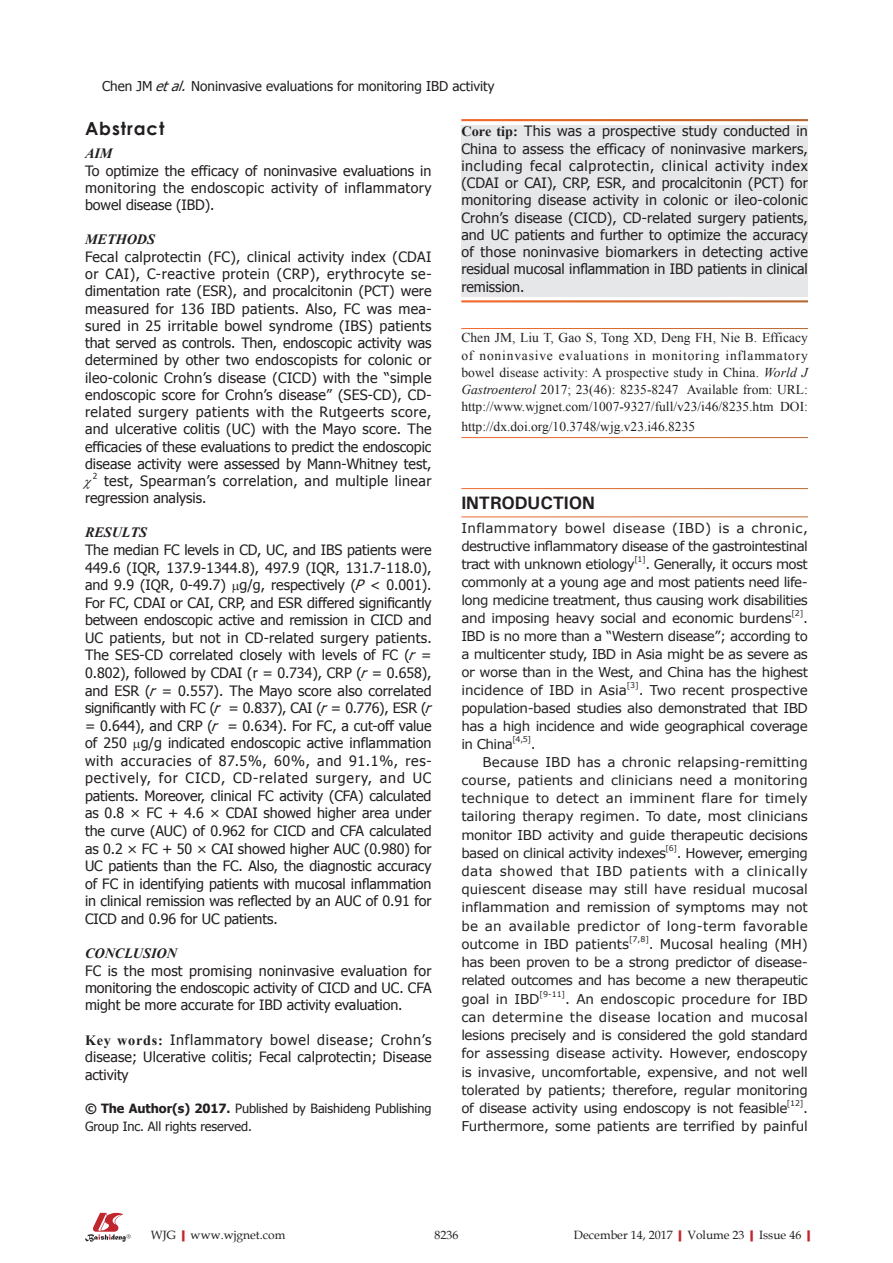
<style>
.page{position:relative;width:893px;height:1263px;background:#fff}
.page>*{position:absolute;margin:0;border:0;box-sizing:border-box;transform-origin:0 0}
.t1{font:700 18px "Univers";letter-spacing:-.01em;color:#231f20}
.t2{font:700 18px "Century Gothic";letter-spacing:.05em;color:#231f20}
.t3{font:14.25px/17.2px "Tahoma";color:#231f20}
.t4{font:14.25px/17.2px "Tahoma";letter-spacing:.03em;color:#231f20}
.t5{font:13.5px/18px "Verdana";letter-spacing:-.025em;color:#231f20;text-align:justify}
.t6{font:13.5px/17.2px "Times New Roman";color:#231f20;text-align:justify}
.t7{font:13.5px "Verdana";letter-spacing:.005em;color:#231f20}
.t8{font:13.5px "Tahoma";color:#231f20}
.t9{font:13.5px "Verdana";letter-spacing:-.005em;color:#231f20}
.t10{font:13.5px "Verdana";letter-spacing:.015em;color:#231f20}
.t11{font:12.75px/18px "Tahoma";letter-spacing:-.005em;color:#231f20}
.t12{font:12px "Book Antiqua";color:#231f20}
.t13{font:8.25px "Tahoma";color:#231f20}
.t14{font:7.8px "Verdana";color:#231f20}
.s1{font-style:italic}
.s2{font-family:"Times New Roman";font-weight:700;font-style:italic}
.s3{font-family:"Times New Roman";font-weight:700}
.s4{font-weight:700}
.s5{font-weight:700;color:#c0262d}
</style>
<div class="page">
<div style="left:461px;top:125px;width:347px;height:171px;background:#e6e7e9"></div>
<svg style="left:85px;top:1213px;width:46px;height:29px"></svg>
<p class="t8" style="left:102px;top:77px;width:394px">Chen JM <span class="s1">etal.</span>Noninvasive evaluations for monitoring IBD activity</p>
<p class="t2" style="left:85px;top:114px;width:81px">Abstract</p>
<p class="t3" style="left:85px;top:143px;width:348px"><span class="s2">AIM<br></span>To optimize the efficacy of noninvasive evaluations in monitoring the endoscopic activity of inflammatory bowel disease (IBD).</p>
<p class="t3" style="left:85px;top:230px;width:348px"><span class="s2">METHODS<br></span>Fecal calprotectin (FC), clinical activity index (CDAI or CAI), C-reactive protein (CRP), erythrocyte se&shy;dimentation rate (ESR), and procalcitonin (PCT) were measured for 136 IBD patients. Also, FC was mea&shy;sured in 25 irritable bowel syndrome (IBS) patients that served as controls. Then, endoscopic activity was determined by other two endoscopists for colonic or ileo-colonic Crohn’s disease (CICD) with the “simple endoscopic score for Crohn’s disease” (SES-CD), CD&shy;related surgery patients with the Rutgeerts score, and ulcerative colitis (UC) with the Mayo score. The efficacies of these evaluations to predict the endoscopic disease activity were assessed by Mann-Whitney test,</p>
<p class="t13" style="left:93px;top:470px;width:6px">2</p>
<p class="t4" style="left:85px;top:472px;width:348px;text-indent:19px">test, Spearman’s correlation, and multiple linear regression analysis.</p>
<p class="t3" style="left:85px;top:523px;width:353px"><span class="s2">RESULTS<br></span>The median FC levels in CD, UC, and IBS patients were 449.6 (IQR, 137.9-1344.8), 497.9 (IQR, 131.7-118.0), and 9.9 (IQR, 0‑49.7) g/g, respectively (<span class="s1">P</span> &lt; 0.001).<br>For FC, CDAI or CAI, CRP, and ESR differed significantly between endoscopic active and remission in CICD and UC patients, but not in CD-related surgery patients.<br>The SES-CD correlated closely with levels of FC (<span class="s1">r</span> = 0.802), followed by CDAI (r = 0.734), CRP (<span class="s1">r</span>= 0.658), and ESR (<span class="s1">r</span> = 0.557). The Mayo score also correlated significantly with FC (<span class="s1">r</span> = 0.837), CAI (<span class="s1">r</span>= 0.776), ESR (<span class="s1">r </span>= 0.644), and CRP (<span class="s1">r</span> = 0.634). For FC, a cut-off value of 250 g/g indicated endoscopic active inflammation with accuracies of 87.5%, 60%, and 91.1%, res&shy;pectively, for CICD, CD-related surgery, and UC patients. Moreover, clinical FC activity (CFA) calculated as 0.8 × FC + 4.6 × CDAI showed higher area under the curve (AUC) of 0.962 for CICD and CFA calculated as 0.2 × FC + 50 × CAI showed higher AUC (0.980) for UC patients than the FC. Also, the diagnostic accuracy of FC in identifying patients with mucosal inflammation in clinical remission was reflected by an AUC of 0.91 for CICD and 0.96 for UC patients.</p>
<p class="t3" style="left:85px;top:944px;width:348px"><span class="s2">CONCLUSION<br></span>FC is the most promising noninvasive evaluation for monitoring the endoscopic activity of CICD and UC. CFA might be more accurate for IBD activity evaluation.</p>
<p class="t3" style="left:85px;top:1030px;width:348px;text-align:justify"><span class="s3">Key words:</span> Inflammatory bowel disease; Crohn’s disease; Ulcerative colitis; Fecal calprotectin; Disease activity</p>
<p class="t11" style="left:85px;top:1098px;width:348px"><span class="s4">© The Author(s) 2017.</span> Published by Baishideng Publishing<br>Group Inc. All rights reserved.</p>
<p class="t3" style="left:461px;top:122px;width:348px;text-align:justify"><span class="s3">Core tip:</span> This was a prospective study conducted in China to assess the efficacy of noninvasive markers, including fecal calprotectin, clinical activity index (CDAI or CAI), CRP, ESR, and procalcitonin (PCT) for monitoring disease activity in colonic or ileo-colonic Crohn’s disease (CICD), CD-related surgery patients, and UC patients and further to optimize the accuracy of those noninvasive biomarkers in detecting active residual mucosal inflammation in IBD patients in clinical remission.</p>
<p class="t6" style="left:461px;top:329px;width:348px">Chen JM, Liu T, Gao S, Tong XD, Deng FH, Nie B. Efficacy of noninvasive evaluations in monitoring inflammatory bowel disease activity: a prospective study in China. <span class="s1">World J Gastroenterol</span> 2017; 23(46): 8235-8247 Available from: URL: http://www.wjgnet.com/1007-9327/full/v23/i46/8235.htm DOI:</p>
<p class="t6" style="left:461px;top:418px;width:235px">http://dx.doi.org/10.3748/wjg.v23.i46.8235</p>
<p class="t1" style="left:461px;top:491px;width:135px">INTRODUCTION</p>
<p class="t5" style="left:461px;top:518px;width:348px">Inflammatory bowel disease (IBD) is a chronic, destructive inflammatory disease of the gastrointestinal tract with unknown etiology</p>
<p class="t14" style="left:634px;top:554px;width:13px">[1]</p>
<p class="t5" style="left:461px;top:554px;width:348px;text-indent:184px">. Generally, it occurs most commonly at a young age and most patients need life&shy;long medicine treatment, thus causing work disabilities and imposing heavy social and economic burdens</p>
<p class="t14" style="left:791px;top:608px;width:13px">[2]</p>
<p class="t5" style="left:461px;top:608px;width:348px;text-indent:342px">.<br>IBD is no more than a “Western disease”; according to a multicenter study, IBD in Asia might be as severe as or worse than in the West, and China has the highest incidence of IBD in Asia</p>
<p class="t14" style="left:627px;top:680px;width:14px">[3]</p>
<p class="t5" style="left:461px;top:680px;width:348px;text-indent:177px">. Two recent prospective population-based studies also demonstrated that IBD has a high incidence and wide geographical coverage in China</p>
<p class="t14" style="left:512px;top:734px;width:20px">[4,5]</p>
<p class="t5" style="left:531px;top:734px;width:6px">.</p>
<p class="t7" style="left:483px;top:753px;width:327px">Because IBD has a chronic relapsing-remitting</p>
<p class="t7" style="left:461px;top:771px;width:348px">course, patients and clinicians need a monitoring</p>
<p class="t10" style="left:461px;top:790px;width:348px">technique to detect an imminent flare for timely</p>
<p class="t9" style="left:461px;top:808px;width:348px">tailoring therapy regimen. To date, most clinicians</p>
<p class="t5" style="left:461px;top:825px;width:348px">monitor IBD activity and guide therapeutic decisions</p>
<p class="t5" style="left:461px;top:843px;width:206px">based on clinical activity indexes</p>
<p class="t14" style="left:666px;top:843px;width:13px">[6]</p>
<p class="t5" style="left:461px;top:843px;width:348px;text-indent:215px">. However, emerging data showed that IBD patients with a clinically quiescent disease may still have residual mucosal inflammation and remission of symptoms may not be an available predictor of long-term favorable outcome in IBD patients</p>
<p class="t14" style="left:629px;top:934px;width:21px">[7,8]</p>
<p class="t5" style="left:461px;top:934px;width:348px;text-indent:187px">. Mucosal healing (MH) has been proven to be a strong predictor of disease&shy;related outcomes and has become a new therapeutic goal in IBD</p>
<p class="t14" style="left:540px;top:989px;width:27px">[9-11]</p>
<p class="t5" style="left:461px;top:989px;width:348px;text-indent:104px">. An endoscopic procedure for IBD can determine the disease location and mucosal lesions precisely and is considered the gold standard for assessing disease activity. However, endoscopy is invasive, uncomfortable, expensive, and not well tolerated by patients; therefore, regular monitoring of disease activity using endoscopy is not feasible</p>
<p class="t14" style="left:787px;top:1098px;width:18px">[12]</p>
<p class="t5" style="left:461px;top:1098px;width:348px;text-align:right">.<br>Furthermore, some patients are terrified by painful</p>
<p class="t12" style="left:151px;top:1226px;width:136px">WJG<span class="s5">|</span>www.wjgnet.com</p>
<p class="t12" style="left:434px;top:1226px;width:25px">8236</p>
<p class="t12" style="left:574px;top:1226px;width:243px">December 14, 2017<span class="s5">|</span>Volume 23<span class="s5">|</span>Issue 46<span class="s5">|</span></p>
</div>
